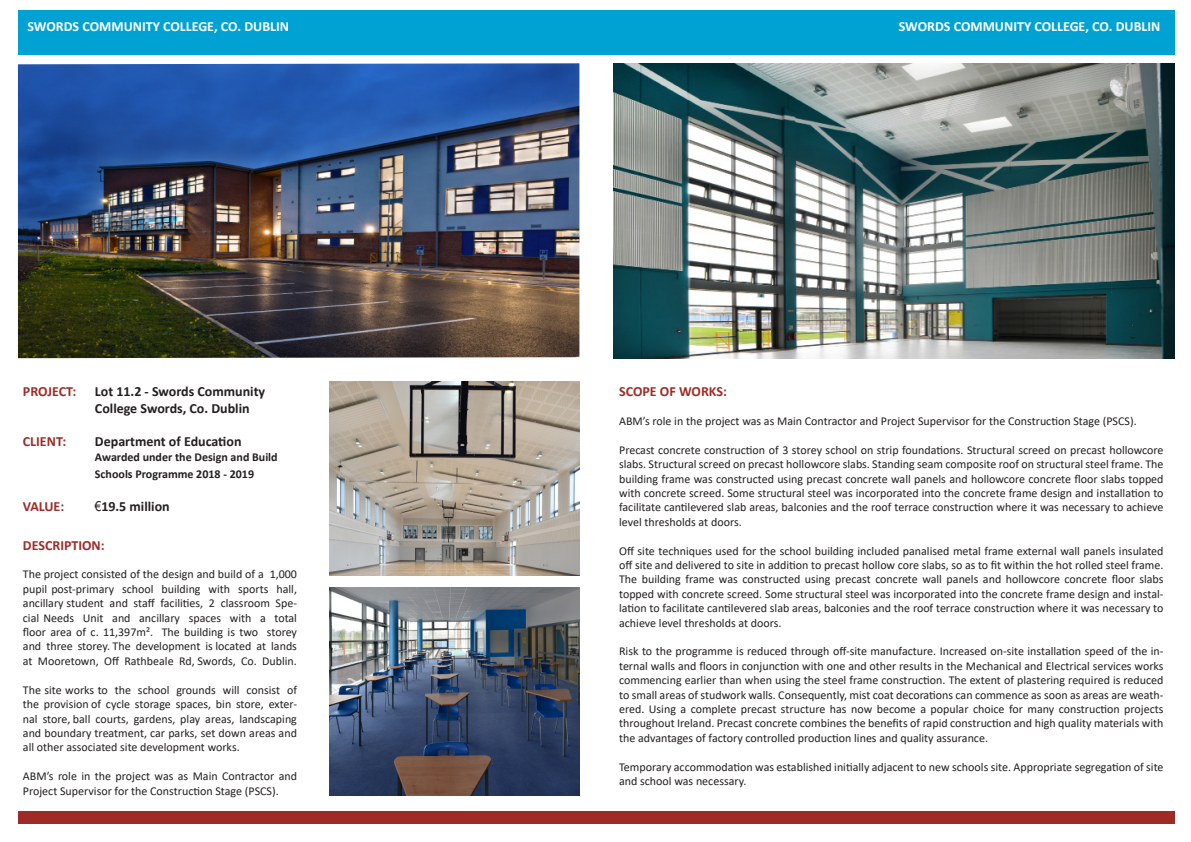
<style>
.page{position:relative;width:1191px;height:842px;background:#fff}
.page>*{position:absolute;margin:0;border:0;box-sizing:border-box;transform-origin:0 0}
.t1{font:700 14px "Calibri";color:#231f20}
.t2{font:700 14px "Calibri";color:#fff}
.t3{font:700 14px "Calibri";color:#9e2b26}
.t4{font:12px/14.4px "Calibri";color:#231f20;text-align:justify}
.t5{font:700 12px/16.8px "Calibri";color:#231f20}
.s1{font-family:"Arial Narrow";font-weight:400}
</style>
<div class="page">
<div style="left:18px;top:10px;width:1156px;height:44px;background:#00a2d3"></div>
<img style="left:18px;top:63px;width:561px;height:295px">
<img style="left:613px;top:63px;width:561px;height:295px">
<div style="left:18px;top:811px;width:1156px;height:13px;background:#9e2b26"></div>
<img style="left:330px;top:382px;width:249px;height:193px">
<img style="left:330px;top:587px;width:249px;height:209px">
<p class="t2" style="left:27px;top:17px;width:263px">SWORDS COMMUNITY COLLEGE, CO. DUBLIN</p>
<p class="t2" style="left:898px;top:17px;width:263px">SWORDS COMMUNITY COLLEGE, CO. DUBLIN</p>
<p class="t3" style="left:23px;top:381px;width:55px">PROJECT:</p>
<p class="t1" style="left:95px;top:381px;width:172px">Lot 11.2 - Swords Community</p>
<p class="t1" style="left:95px;top:398px;width:156px">College Swords, Co. Dublin</p>
<p class="t3" style="left:23px;top:432px;width:45px">CLIENT:</p>
<p class="t1" style="left:95px;top:432px;width:148px">Department of Education</p>
<p class="t5" style="left:95px;top:448px;width:184px">Awarded under the Design and Build<br>Schools Programme 2018 - 2019</p>
<p class="t3" style="left:23px;top:497px;width:43px">VALUE:</p>
<p class="t1" style="left:95px;top:497px;width:76px"><span class="s1">€</span>19.5 million</p>
<p class="t3" style="left:23px;top:535px;width:83px">DESCRIPTION:</p>
<p class="t4" style="left:23px;top:567px;width:276px">The project consisted of the design and build of a 1,000 pupil post-primary school building with sports hall, ancillary student and staff facilities, 2 classroom Spe&shy;cial Needs Unit and ancillary spaces with a total floor area of c. 11,397m². The building is two storey and three storey. The development is located at lands at Mooretown, Off Rathbeale Rd, Swords, Co. Dublin.</p>
<p class="t4" style="left:23px;top:682px;width:276px">The site works to the school grounds will consist of the provision of cycle storage spaces, bin store, exter&shy;nal store, ball courts, gardens, play areas, landscaping and boundary treatment, car parks, set down areas and all other associated site development works.</p>
<p class="t4" style="left:23px;top:769px;width:276px">ABM’s role in the project was as Main Contractor and<br>Project Supervisor for the Construction Stage (PSCS).</p>
<p class="t3" style="left:619px;top:382px;width:109px">SCOPE OF WORKS:</p>
<p class="t4" style="left:619px;top:413px;width:519px">ABM’s role in the project was as Main Contractor and Project Supervisor for the Construction Stage (PSCS).</p>
<p class="t4" style="left:619px;top:442px;width:546px">Precast concrete construction of 3 storey school on strip foundations. Structural screed on precast hollowcore slabs. Structural screed on precast hollowcore slabs. Standing seam composite roof on structural steel frame. The building frame was constructed using precast concrete wall panels and hollowcore concrete floor slabs topped with concrete screed. Some structural steel was incorporated into the concrete frame design and installation to facilitate cantilevered slab areas, balconies and the roof terrace construction where it was necessary to achieve level thresholds at doors.</p>
<p class="t4" style="left:619px;top:543px;width:546px">Off site techniques used for the school building included panalised metal frame external wall panels insulated off site and delivered to site in addition to precast hollow core slabs, so as to fit within the hot rolled steel frame.</p>
<p class="t4" style="left:619px;top:572px;width:546px">The building frame was constructed using precast concrete wall panels and hollowcore concrete floor slabs topped with concrete screed. Some structural steel was incorporated into the concrete frame design and instal&shy;lation to facilitate cantilevered slab areas, balconies and the roof terrace construction where it was necessary to achieve level thresholds at doors.</p>
<p class="t4" style="left:619px;top:644px;width:546px">Risk to the programme is reduced through off-site manufacture. Increased on-site installation speed of the in&shy;ternal walls and floors in conjunction with one and other results in the Mechanical and Electrical services works commencing earlier than when using the steel frame construction. The extent of plastering required is reduced to small areas of studwork walls. Consequently, mist coat decorations can commence as soon as areas are weath&shy;ered. Using a complete precast structure has now become a popular choice for many construction projects throughout Ireland. Precast concrete combines the benefits of rapid construction and high quality materials with the advantages of factory controlled production lines and quality assurance.</p>
<p class="t4" style="left:619px;top:759px;width:546px">Temporary accommodation was established initially adjacent to new schools site. Appropriate segregation of site and school was necessary.</p>
</div>
